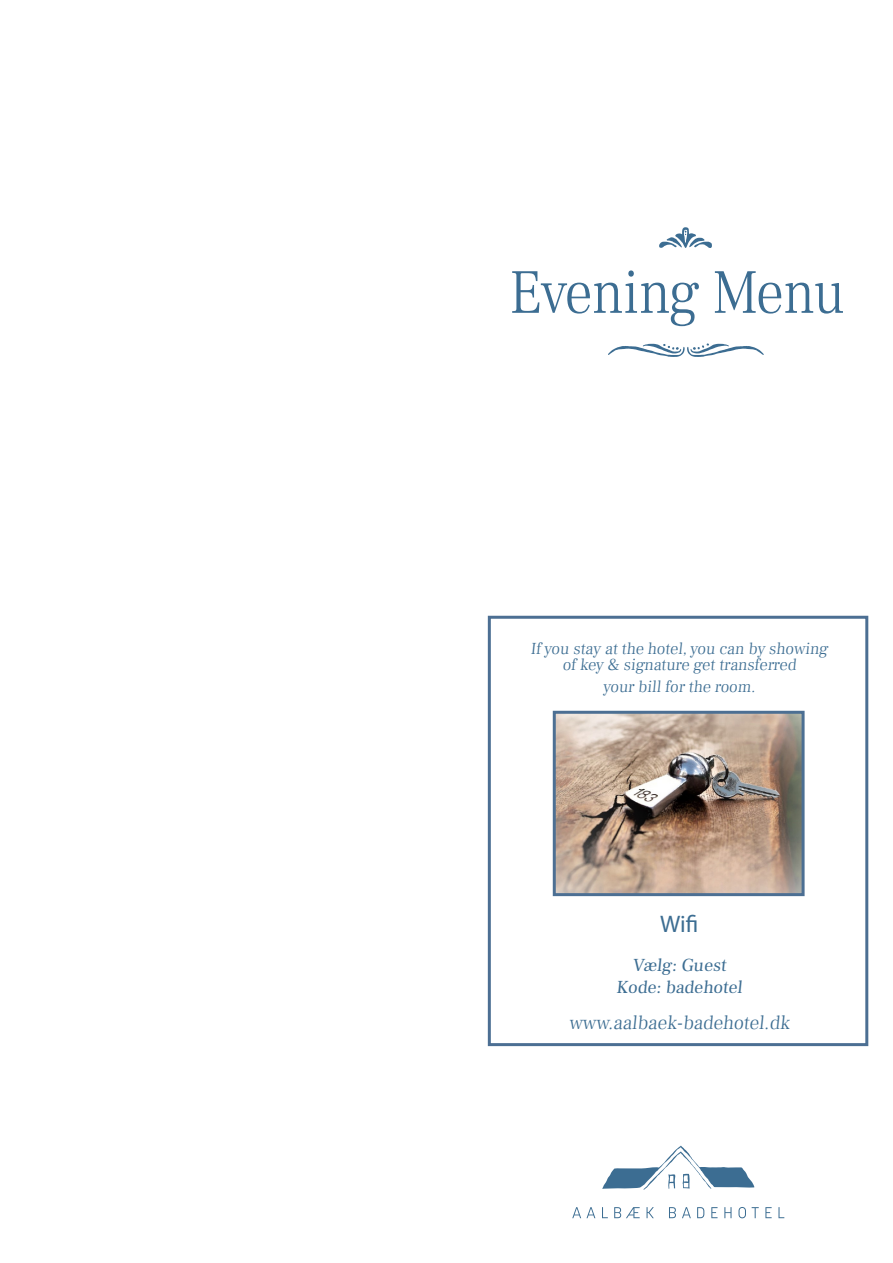
<style>
.page{position:relative;width:893px;height:1263px;background:#fff}
.page>*{position:absolute;margin:0;border:0;box-sizing:border-box;transform-origin:0 0}
.t1{font:300 63px "Frank Ruhl Libre";letter-spacing:-.01em;color:#3c6d92;scale:.89 1}
.t2{font:24px "Myriad Pro";color:#3c6d92}
.t3{font:300 19.5px "Frank Ruhl Libre";color:#3c6d92}
.t4{font:18px "Frank Ruhl Libre";color:#3c6d92}
.t5{font:300 16.5px "Frank Ruhl Libre";letter-spacing:-.04em;color:#3c6d92}
</style>
<div class="page">
<img style="left:557px;top:715px;width:244px;height:177px">
<div style="left:553px;top:711px;width:252px;height:185px;border:3px solid #4c6f93"></div>
<div style="left:488px;top:616px;width:380px;height:430px;border:3px solid #4c6f93"></div>
<svg style="left:602px;top:1146px;width:152px;height:44px"></svg>
<svg style="left:602px;top:1207px;width:6px;height:11px"></svg>
<svg style="left:752px;top:1207px;width:7px;height:11px"></svg>
<svg style="left:765px;top:1207px;width:7px;height:11px"></svg>
<svg style="left:778px;top:1207px;width:6px;height:11px"></svg>
<svg style="left:572px;top:1207px;width:23px;height:11px"></svg>
<svg style="left:682px;top:1207px;width:9px;height:11px"></svg>
<svg style="left:669px;top:1207px;width:7px;height:11px"></svg>
<svg style="left:738px;top:1207px;width:8px;height:11px"></svg>
<svg style="left:697px;top:1207px;width:7px;height:11px"></svg>
<svg style="left:711px;top:1207px;width:6px;height:11px"></svg>
<svg style="left:724px;top:1207px;width:7px;height:11px"></svg>
<svg style="left:614px;top:1207px;width:26px;height:11px"></svg>
<svg style="left:646px;top:1207px;width:8px;height:11px"></svg>
<svg style="left:608px;top:343px;width:156px;height:14px"></svg>
<svg style="left:659px;top:227px;width:53px;height:21px"></svg>
<p class="t1" style="left:509px;top:254px;width:379px">Evening Menu</p>
<p class="t5" style="left:530px;top:638px;width:301px">If you stay at the hotel, you can by showing</p>
<p class="t5" style="left:562px;top:655px;width:237px">of key &amp; signature get transferred</p>
<p class="t5" style="left:603px;top:676px;width:156px">your bill for the room.</p>
<p class="t2" style="left:660px;top:909px;width:40px">Wifi</p>
<p class="t4" style="left:632px;top:954px;width:98px">Vælg: Guest</p>
<p class="t4" style="left:616px;top:976px;width:130px">Kode: badehotel</p>
<p class="t3" style="left:569px;top:1011px;width:224px">www.aalbaek-badehotel.dk</p>
</div>
